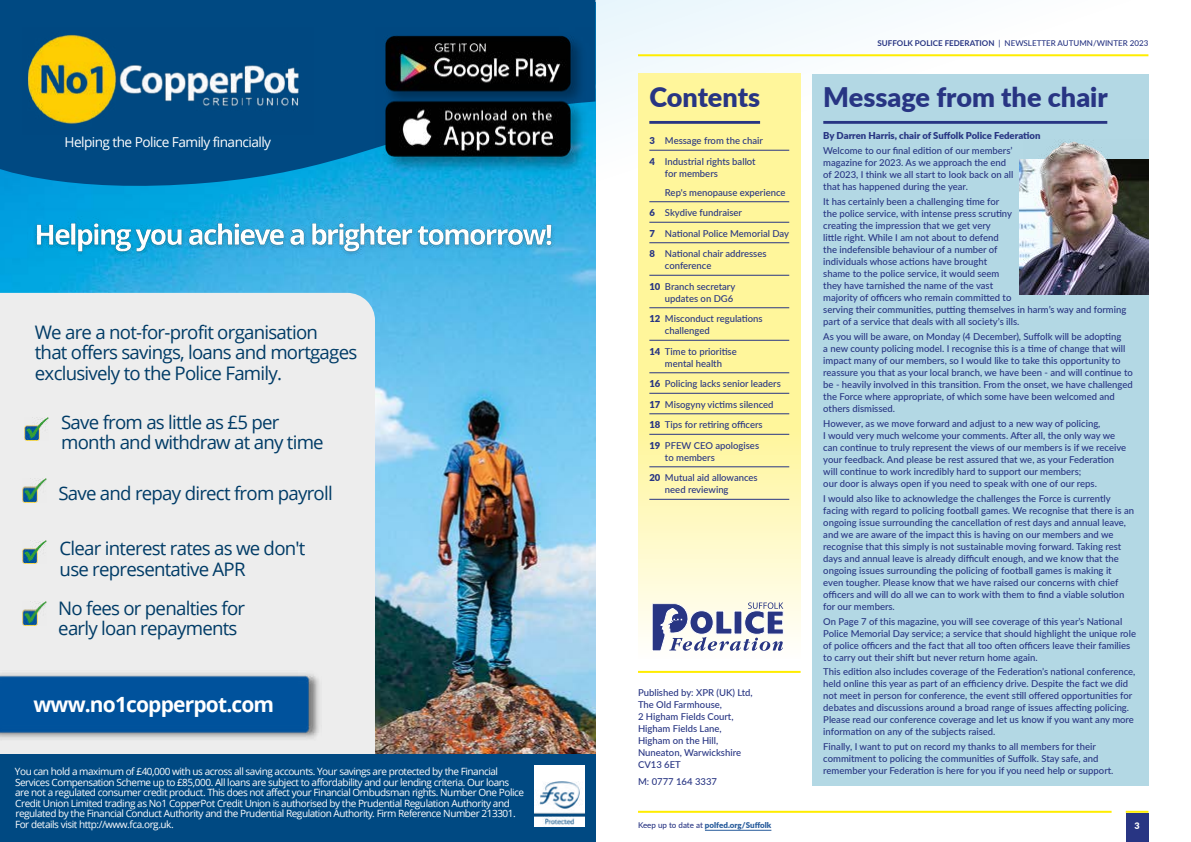
<style>
.page{position:relative;width:1191px;height:842px;background:#fff}
.page>*{position:absolute;margin:0;border:0;box-sizing:border-box;transform-origin:0 0}
.t1{font:900 27px "Lato";color:#283583}
.t2{font:700 21px "Open Sans";letter-spacing:-.04em;color:#fff}
.t3{font:18.7px/20.3px "Open Sans";letter-spacing:-.04em;color:#003b66}
.t4{font:13.6px "Open Sans";letter-spacing:-.04em;color:#fff}
.t5{font:10px/10.5px "Open Sans";letter-spacing:-.045em;color:#fff}
.t6{font:500 9.5px/12px "Lato";color:#283583}
.t7{font:900 9.5px "Lato";color:#283583}
.t8{font:900 9px "Lato";color:#fff}
.t9{font:500 8px "Lato";color:#283583}
.t10{font:900 8px "Lato";color:#275b9b}
.s1{font-weight:900}
.s2{font-weight:700}
.s3{font-weight:500;color:#283583}
</style>
<div class="page">
<svg style="left:595px;top:0;width:554px;height:400px"></svg>
<div style="left:812px;top:74px;width:336px;height:711px;background:#b3d8e4"></div>
<hr style="left:823px;top:121px;width:284px;height:3px;background:#283583">
<hr style="left:638px;top:671px;width:162px;height:2px;background:#ffed00">
<svg style="left:638px;top:74px;width:162px;height:565px;background:#fdf5a8"></svg>
<hr style="left:649px;top:121px;width:111px;height:3px;background:#283583">
<hr style="left:649px;top:150px;width:140px;height:1px;background:#283583">
<hr style="left:649px;top:201px;width:140px;height:1px;background:#283583">
<hr style="left:649px;top:222px;width:140px;height:1px;background:#283583">
<hr style="left:649px;top:242px;width:140px;height:1px;background:#283583">
<hr style="left:649px;top:275px;width:140px;height:1px;background:#283583">
<hr style="left:649px;top:307px;width:140px;height:1px;background:#283583">
<hr style="left:649px;top:340px;width:140px;height:1px;background:#283583">
<hr style="left:649px;top:372px;width:140px;height:1px;background:#283583">
<hr style="left:649px;top:393px;width:140px;height:1px;background:#283583">
<hr style="left:649px;top:413px;width:140px;height:1px;background:#283583">
<hr style="left:649px;top:434px;width:140px;height:1px;background:#283583">
<hr style="left:649px;top:466px;width:140px;height:1px;background:#283583">
<hr style="left:649px;top:499px;width:140px;height:1px;background:#283583">
<img style="left:1020px;top:159px;width:3px;height:136px">
<img style="left:1023px;top:140px;width:125px;height:155px">
<img style="left:0;top:195px;width:595px;height:560px">
<div style="left:0;top:293px;width:375px;height:462px;background:#ededed"></div>
<div style="left:0;top:755px;width:595px;height:87px;background:#004982"></div>
<svg style="left:0;top:0;width:595px;height:195px;background:#025c95"></svg>
<img style="left:22px;top:27px;width:291px;height:108px">
<img style="left:375px;top:27px;width:218px;height:151px">
<img style="left:0;top:670px;width:322px;height:71px">
<img style="left:24px;top:417px;width:24px;height:24px">
<img style="left:23px;top:541px;width:24px;height:23px">
<img style="left:23px;top:602px;width:24px;height:23px">
<img style="left:534px;top:766px;width:50px;height:60px">
<img style="left:23px;top:479px;width:24px;height:23px">
<img style="left:27px;top:208px;width:536px;height:53px">
<svg style="left:652px;top:602px;width:131px;height:49px"></svg>
<hr style="left:705px;top:830px;width:66px;height:1px;background:#275b9b">
<div style="left:1125px;top:813px;width:23px;height:29px;background:#283583"></div>
<hr style="left:638px;top:811px;width:473px;height:2px;background:#ffed00">
<hr style="left:1125px;top:811px;width:23px;height:2px;background:#ffed00">
<hr style="left:638px;top:54px;width:510px;height:2px;background:#ffed00">
<h3 class="t4" style="left:64px;top:133px;width:208px">Helping the Police Family financially</h3>
<h3 class="t3" style="left:35px;top:322px;width:324px">We are a not-for-profit organisation<br>that offers savings, loans and mortgages exclusively to the Police Family.</h3>
<h3 class="t3" style="left:61px;top:411px;width:264px">Save from as little as £5 per month and withdraw at any time</h3>
<h3 class="t3" style="left:58px;top:483px;width:276px">Save and repay direct from payroll</h3>
<h3 class="t3" style="left:60px;top:538px;width:247px">Clear interest rates as we don't use representative APR</h3>
<h3 class="t3" style="left:58px;top:597px;width:188px">No fees or penalties for early loan repayments</h3>
<h2 class="t2" style="left:33px;top:690px;width:242px">www.no1copperpot.com</h2>
<p class="t5" style="left:15px;top:766px;width:510px">You can hold a maximum of £40,000 with us across all saving accounts. Your savings are protected by the Financial Services Compensation Scheme up to £85,000. All loans are subject to affordability and our lending criteria. Our loans are not a regulated consumer credit product. This does not affect your Financial Ombudsman rights. Number One Police Credit Union Limited trading as No1 CopperPot Credit Union is authorised by the Prudential Regulation Authority and regulated by the Financial Conduct Authority and the Prudential Regulation Authority. Firm Reference Number 213301.<br>For details visit http://www.fca.org.uk.</p>
<h1 class="t1" style="left:649px;top:77px;width:112px">Contents</h1>
<p class="t6" style="left:649px;top:130px;width:115px;line-height:20.5px"><span class="s1">3</span> Message from the chair<br><span class="s1">4</span> Industrial rights ballot</p>
<p class="t6" style="left:665px;top:163px;width:122px;line-height:19px">for members<br>Rep's menopause experience</p>
<p class="t6" style="left:649px;top:202px;width:141px;line-height:20.5px"><span class="s1">6</span> Skydive fundraiser<br><span class="s1">7</span> National Police Memorial Day<br><span class="s1">8</span> National chair addresses</p>
<p class="t6" style="left:649px;top:255px;width:87px;line-height:20.5px;text-indent:16px">conference<br><span class="s1">10</span> Branch secretary</p>
<p class="t6" style="left:649px;top:288px;width:115px;line-height:20.5px;text-indent:16px">updates on DG6<br><span class="s1">12</span> Misconduct regulations</p>
<p class="t6" style="left:649px;top:320px;width:89px;line-height:20.5px;text-indent:16px">challenged<br><span class="s1">14</span> Time to prioritise</p>
<p class="t6" style="left:649px;top:353px;width:133px;line-height:20.5px;text-indent:16px">mental health<br><span class="s1">16</span> Policing lacks senior leaders<br><span class="s1">17</span> Misogyny victims silenced<br><span class="s1">18</span> Tips for retiring officers<br><span class="s1">19</span> PFEW CEO apologises</p>
<p class="t6" style="left:649px;top:447px;width:110px;line-height:20.5px;text-indent:16px">to members<br><span class="s1">20</span> Mutual aid allowances</p>
<p class="t6" style="left:665px;top:483px;width:65px">need reviewing</p>
<p class="t6" style="left:638px;top:686px;width:116px">Published by: XPR (UK) Ltd,<br>The Old Farmhouse,<br>2 Higham Fields Court,<br>Higham Fields Lane,<br>Higham on the Hill,<br>Nuneaton, Warwickshire<br>CV13 6ET</p>
<p class="t6" style="left:638px;top:775px;width:81px">M: 0777 164 3337</p>
<p class="t9" style="left:877px;top:37px;width:272px"><span class="s2">SUFFOLK POLICE FEDERATION</span> | NEWSLETTER AUTUMN/WINTER 2023</p>
<h1 class="t1" style="left:823px;top:77px;width:286px">Message from the chair</h1>
<p class="t7" style="left:823px;top:129px;width:219px">By Darren Harris, chair of Suffolk Police Federation</p>
<p class="t6" style="left:823px;top:144px;width:192px">Welcome to our final edition of our members’ magazine for 2023. As we approach the end of 2023, I think we all start to look back on all that has happened during the year.</p>
<p class="t6" style="left:823px;top:195px;width:304px">It has certainly been a challenging time for<br>the police service, with intense press scrutiny<br>creating the impression that we get very<br>little right. While I am not about to defend<br>the indefensible behaviour of a number of<br>individuals whose actions have brought<br>shame to the police service, it would seem<br>they have tarnished the name of the vast<br>majority of officers who remain committed to<br>serving their communities, putting themselves in harm’s way and forming part of a service that deals with all society’s ills.</p>
<p class="t6" style="left:823px;top:330px;width:311px">As you will be aware, on Monday (4 December), Suffolk will be adopting<br>a new county policing model. I recognise this is a time of change that will impact many of our members, so I would like to take this opportunity to reassure you that as your local branch, we have been - and will continue to be - heavily involved in this transition. From the onset, we have challenged the Force where appropriate, of which some have been welcomed and others dismissed.</p>
<p class="t6" style="left:823px;top:417px;width:304px">However, as we move forward and adjust to a new way of policing,<br>I would very much welcome your comments. After all, the only way we can continue to truly represent the views of our members is if we receive your feedback. And please be rest assured that we, as your Federation will continue to work incredibly hard to support our members;<br>our door is always open if you need to speak with one of our reps.</p>
<p class="t6" style="left:823px;top:492px;width:312px">I would also like to acknowledge the challenges the Force is currently facing with regard to policing football games. We recognise that there is an ongoing issue surrounding the cancellation of rest days and annual leave, and we are aware of the impact this is having on our members and we recognise that this simply is not sustainable moving forward. Taking rest days and annual leave is already difficult enough, and we know that the ongoing issues surrounding the policing of football games is making it<br>even tougher. Please know that we have raised our concerns with chief officers and will do all we can to work with them to find a viable solution for our members.</p>
<p class="t6" style="left:823px;top:615px;width:314px">On Page 7 of this magazine, you will see coverage of this year’s National Police Memorial Day service; a service that should highlight the unique role of police officers and the fact that all too often officers leave their families to carry out their shift but never return home again.</p>
<p class="t6" style="left:823px;top:665px;width:313px">This edition also includes coverage of the Federation’s national conference, held online this year as part of an efficiency drive. Despite the fact we did not meet in person for conference, the event still offered opportunities for debates and discussions around a broad range of issues affecting policing.<br>Please read our conference coverage and let us know if you want any more information on any of the subjects raised.</p>
<p class="t6" style="left:823px;top:740px;width:292px">Finally, I want to put on record my thanks to all members for their commitment to policing the communities of Suffolk. Stay safe, and remember your Federation is here for you if you need help or support.</p>
<p class="t10" style="left:638px;top:819px;width:135px"><span class="s3">Keep up to date at</span> polfed.org/Suffolk</p>
<p class="t8" style="left:1134px;top:819px;width:7px">3</p>
</div>
